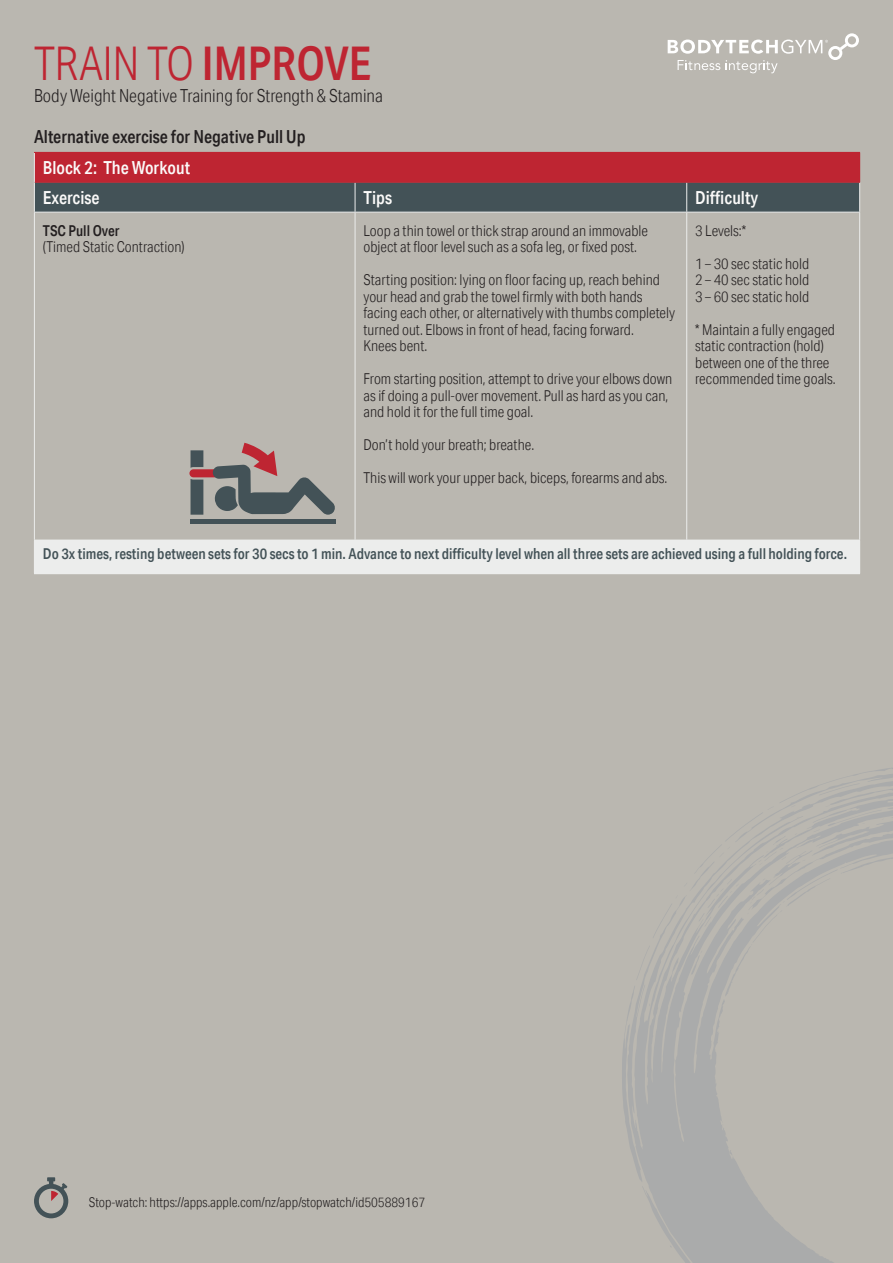
<style>
.page{position:relative;width:893px;height:1263px;background:#bab7b0}
.page>*{position:absolute;margin:0;border:0;box-sizing:border-box;transform-origin:0 0}
.t1{font:300 46.5px "Aktiv Grotesk Cd";color:#be2532}
.t2{font:300 18px "Aktiv Grotesk Cd";color:#231f20}
.t3{font:500 18px "Aktiv Grotesk Cd";color:#fbfaf9}
.t4{font:500 18px "Aktiv Grotesk Cd";color:#231f20}
.t5{font:300 15px/16.5px "Aktiv Grotesk Cd";color:#231f20}
.t6{font:500 15px "Aktiv Grotesk Cd";color:#435257}
.t7{font:500 15px "Aktiv Grotesk Cd";color:#231f20}
.t8{font:300 13.5px "Aktiv Grotesk Cd";color:#231f20}
.s1{font-weight:500}
</style>
<div class="page">
<svg style="left:622px;top:1036px;width:5px;height:91px"></svg>
<svg style="left:627px;top:768px;width:266px;height:495px"></svg>
<svg style="left:668px;top:33px;width:191px;height:40px"></svg>
<div style="left:34px;top:540px;width:826px;height:34px;background:#ecedec"></div>
<hr style="left:34px;top:212px;width:321px;height:1px;background:#ecedec">
<hr style="left:34px;top:212px;width:1px;height:328px;background:#ecedec">
<hr style="left:355px;top:212px;width:332px;height:1px;background:#ecedec">
<hr style="left:355px;top:212px;width:1px;height:328px;background:#ecedec">
<hr style="left:687px;top:212px;width:173px;height:1px;background:#ecedec">
<hr style="left:686px;top:212px;width:1px;height:328px;background:#ecedec">
<hr style="left:859px;top:212px;width:1px;height:328px;background:#ecedec">
<hr style="left:34px;top:152px;width:321px;height:1px;background:#be2532">
<hr style="left:355px;top:152px;width:332px;height:1px;background:#be2532">
<hr style="left:687px;top:152px;width:173px;height:1px;background:#be2532">
<svg style="left:34px;top:153px;width:826px;height:59px;background:#823c45"></svg>
<hr style="left:35px;top:182px;width:320px;height:1px;background:#be2532">
<hr style="left:355px;top:182px;width:332px;height:1px;background:#be2532">
<hr style="left:687px;top:182px;width:173px;height:1px;background:#be2532">
<svg style="left:34px;top:1177px;width:34px;height:41px"></svg>
<div style="left:191px;top:519px;width:145px;height:5px;background:#435257"></div>
<svg style="left:191px;top:479px;width:12px;height:36px"></svg>
<svg style="left:191px;top:450px;width:12px;height:18px"></svg>
<div style="left:189px;top:469px;width:29px;height:8px;background:#be2532;border-radius:4px"></div>
<svg style="left:213px;top:443px;width:122px;height:72px"></svg>
<p class="t1" style="left:34px;top:37px;width:339px">TRAIN TO <span class="s1">IMPROVE</span></p>
<p class="t2" style="left:34px;top:85px;width:350px">Body Weight Negative Training for Strength &amp; Stamina</p>
<p class="t4" style="left:34px;top:125px;width:273px">Alternative exercise for Negative Pull Up</p>
<p class="t3" style="left:43px;top:156px;width:149px">Block 2: The Workout</p>
<p class="t3" style="left:43px;top:186px;width:58px">Exercise</p>
<p class="t3" style="left:364px;top:186px;width:30px">Tips</p>
<p class="t3" style="left:695px;top:186px;width:65px">Difficulty</p>
<p class="t7" style="left:43px;top:221px;width:78px">TSC Pull Over</p>
<p class="t5" style="left:43px;top:238px;width:143px">(Timed Static Contraction)</p>
<p class="t5" style="left:364px;top:222px;width:286px">Loop a thin towel or thick strap around an immovable object at floor level such as a sofa leg, or fixed post.</p>
<p class="t5" style="left:364px;top:271px;width:313px">Starting position: lying on floor facing up, reach behind your head and grab the towel firmly with both hands facing each other, or alternatively with thumbs completely turned out. Elbows in front of head, facing forward.</p>
<p class="t5" style="left:364px;top:337px;width:65px">Knees bent.</p>
<p class="t5" style="left:364px;top:370px;width:310px">From starting position, attempt to drive your elbows down as if doing a pull-over movement. Pull as hard as you can, and hold it for the full time goal.</p>
<p class="t5" style="left:364px;top:436px;width:172px">Don’t hold your breath; breathe.</p>
<p class="t5" style="left:364px;top:469px;width:305px">This will work your upper back, biceps, forearms and abs.</p>
<p class="t5" style="left:695px;top:222px;width:52px">3 Levels:*</p>
<p class="t5" style="left:695px;top:255px;width:115px">1 – 30 sec static hold</p>
<p class="t5" style="left:695px;top:271px;width:115px">2 – 40 sec static hold</p>
<p class="t5" style="left:695px;top:288px;width:115px">3 – 60 sec static hold</p>
<p class="t5" style="left:695px;top:321px;width:142px">* Maintain a fully engaged static contraction (hold) between one of the three recommended time goals.</p>
<p class="t6" style="left:43px;top:545px;width:806px">Do 3x times, resting between sets for 30 secs to 1 min. Advance to next difficulty level when all three sets are achieved using a full holding force.</p>
<p class="t8" style="left:89px;top:1195px;width:338px">Stop-watch: https://apps.apple.com/nz/app/stopwatch/id505889167</p>
</div>
